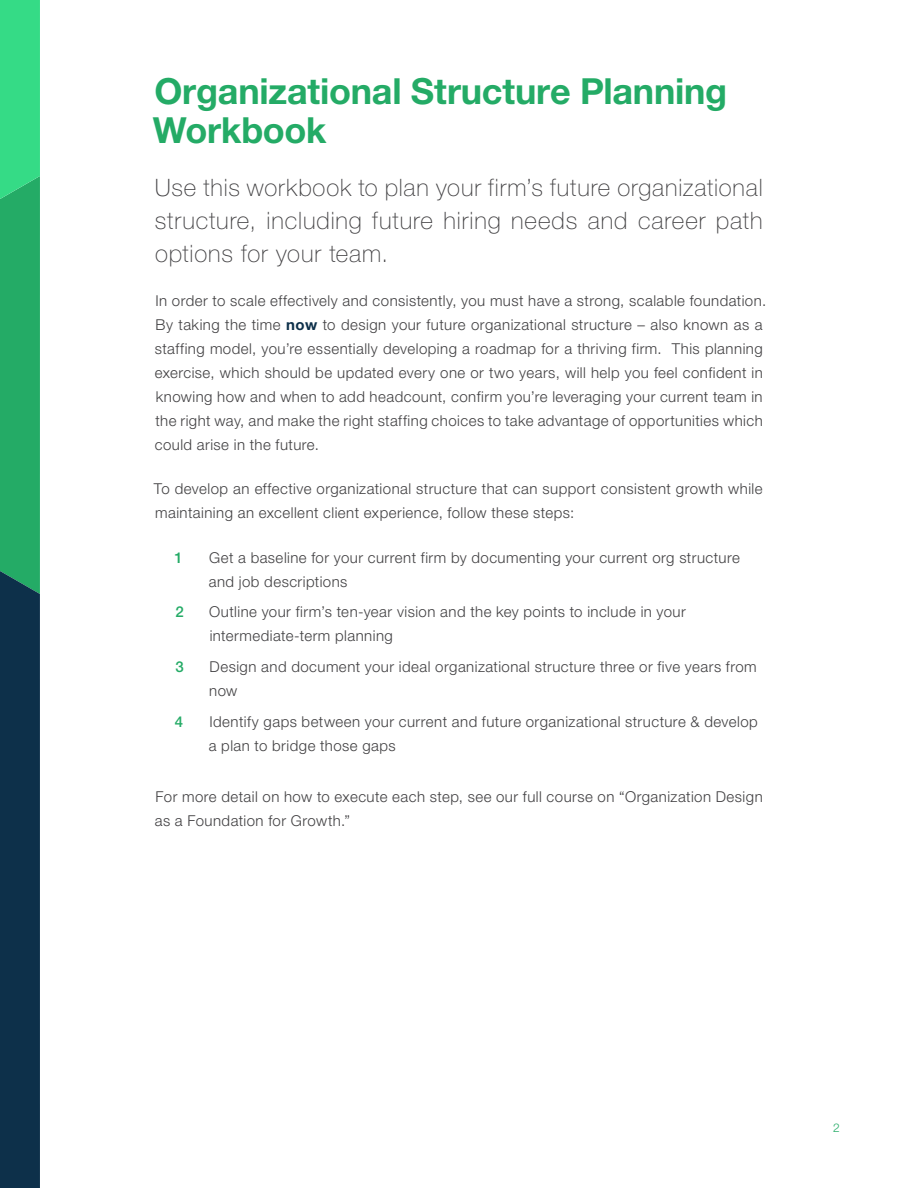
<style>
.page{position:relative;width:918px;height:1188px;background:#fff}
.page>*{position:absolute;margin:0;border:0;box-sizing:border-box;transform-origin:0 0}
.t1{font:700 36px/39px "Helvetica Neue LT Pro";letter-spacing:-.005em;color:#24ab66}
.t2{font:100 24px/33px "Helvetica Neue LT Pro";letter-spacing:.035em;color:#414042;text-align:justify}
.t3{font:300 15px/24px "Helvetica Neue LT Pro";letter-spacing:.03em;color:#414042}
.t4{font:500 15px "Helvetica Neue LT Pro";color:#24ab66}
.t5{font:300 12px "Helvetica Neue LT Pro";color:#24ab66}
.s1{font-weight:700;color:#0d304a}
</style>
<div class="page">
<svg style="left:0;top:0;width:40px;height:1188px;background:#1b745d"></svg>
<h1 class="t1" style="left:153px;top:71px;width:576px">Organizational Structure Planning<br>Workbook</h1>
<h2 class="t2" style="left:155px;top:171px;width:609px">Use this workbook to plan your firm’s future organizational structure, including future hiring needs and career path options for your team.</h2>
<p class="t3" style="left:155px;top:289px;width:613px">In order to scale effectively and consistently, you must have a strong, scalable foundation.<br>By taking the time <span class="s1">now</span> to design your future organizational structure – also known as a staffing model, you’re essentially developing a roadmap for a thriving firm. This planning exercise, which should be updated every one or two years, will help you feel confident in knowing how and when to add headcount, confirm you’re leveraging your current team in the right way, and make the right staffing choices to take advantage of opportunities which could arise in the future.</p>
<p class="t3" style="left:154px;top:477px;width:610px">To develop an effective organizational structure that can support consistent growth while maintaining an excellent client experience, follow these steps:</p>
<p class="t4" style="left:174px;top:548px;width:10px">1</p>
<p class="t3" style="left:209px;top:545px;width:533px">Get a baseline for your current firm by documenting your current org structure and job descriptions</p>
<p class="t4" style="left:175px;top:603px;width:10px">2</p>
<p class="t3" style="left:209px;top:600px;width:478px">Outline your firm’s ten-year vision and the key points to include in your intermediate-term planning</p>
<p class="t4" style="left:176px;top:658px;width:10px">3</p>
<p class="t3" style="left:209px;top:655px;width:549px">Design and document your ideal organizational structure three or five years from now</p>
<p class="t4" style="left:175px;top:713px;width:10px">4</p>
<p class="t3" style="left:209px;top:709px;width:551px">Identify gaps between your current and future organizational structure &amp; develop a plan to bridge those gaps</p>
<p class="t3" style="left:155px;top:784px;width:610px">For more detail on how to execute each step, see our full course on “Organization Design as a Foundation for Growth.”</p>
<p class="t5" style="left:833px;top:1121px;width:8px">2</p>
</div>
